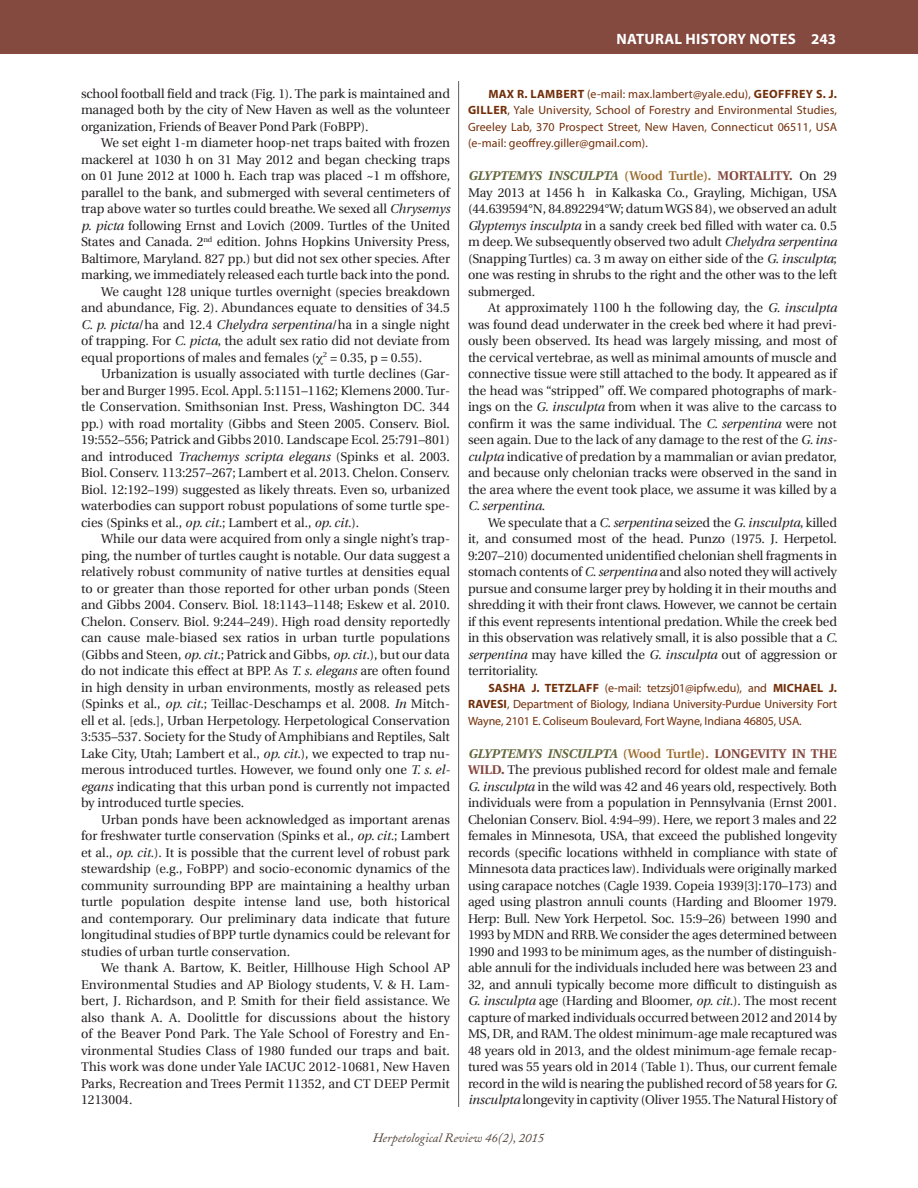
<style>
.page{position:relative;width:918px;height:1188px;background:#fff}
.page>*{position:absolute;margin:0;border:0;box-sizing:border-box;transform-origin:0 0}
.t1{font:700 15px "Myriad Pro";letter-spacing:.02em;color:#fff}
.Nat_Hist_nested_para{font:12.75px/16.5px "Utopia";letter-spacing:-.005em;color:#231f20;text-align:justify}
.t2{font:italic 12.75px "Adobe Caslon";color:#504137}
.Geo_Dist_authors{font:12px/16.5px "Myriad Pro";color:#712e09;text-align:justify}
.s1{color:#504137}
.s2{font-style:italic}
.s3{font-weight:700}
.s4{font-weight:700;font-style:italic;color:#63673c}
.s5{font-weight:600;color:#9a6a2c}
.s6{font-weight:700;color:#84493f}
</style>
<div class="page">
<div style="left:0;top:0;width:918px;height:54px;background:#84493f"></div>
<hr style="left:458px;top:81px;width:1px;height:1026px;background:#5e5e5c">
<p class="t1" style="left:616px;top:29px;width:221px">NATURAL HISTORY NOTES <span class="s1">243</span></p>
<p class="Nat_Hist_nested_para" style="left:81px;top:85px;width:371px">school football field and track (Fig. 1). The park is maintained and managed both by the city of New Haven as well as the volunteer organization, Friends of Beaver Pond Park (FoBPP).</p>
<p class="Nat_Hist_nested_para" style="left:81px;top:135px;width:371px;text-indent:20px">We set eight 1-m diameter hoop-net traps baited with frozen mackerel at 1030 h on 31 May 2012 and began checking traps on 01 June 2012 at 1000 h. Each trap was placed ~1 m offshore, parallel to the bank, and submerged with several centimeters of trap above water so turtles could breathe. We sexed all <span class="s2">Chrysemys p. picta</span> following Ernst and Lovich (2009. Turtles of the United States and Canada. 2<sup>nd</sup> edition. Johns Hopkins University Press, Baltimore, Maryland. 827 pp.) but did not sex other species. After marking, we immediately released each turtle back into the pond.</p>
<p class="Nat_Hist_nested_para" style="left:81px;top:283px;width:371px;text-indent:20px">We caught 128 unique turtles overnight (species breakdown and abundance, Fig. 2). Abundances equate to densities of 34.5<br><span class="s2">C. p. picta</span>/ha and 12.4 <span class="s2">Chelydra serpentina</span>/ha in a single night of trapping. For <span class="s2">C. picta</span>, the adult sex ratio did not deviate from equal proportions of males and females ( <sup>2</sup> = 0.35, p = 0.55).</p>
<p class="Nat_Hist_nested_para" style="left:81px;top:366px;width:371px;text-indent:20px">Urbanization is usually associated with turtle declines (Gar&shy;ber and Burger 1995. Ecol. Appl. 5:1151–1162; Klemens 2000. Tur&shy;tle Conservation. Smithsonian Inst. Press, Washington DC. 344 pp.) with road mortality (Gibbs and Steen 2005. Conserv. Biol.<br>19:552–556; Patrick and Gibbs 2010. Landscape Ecol. 25:791–801) and introduced <span class="s2">Trachemys scripta elegans</span> (Spinks et al. 2003.<br>Biol. Conserv. 113:257–267; Lambert et al. 2013. Chelon. Conserv.<br>Biol. 12:192–199) suggested as likely threats. Even so, urbanized waterbodies can support robust populations of some turtle spe&shy;cies (Spinks et al., <span class="s2">op. cit.</span>; Lambert et al., <span class="s2">op. cit.</span>).</p>
<p class="Nat_Hist_nested_para" style="left:81px;top:531px;width:371px;text-indent:20px">While our data were acquired from only a single night’s trap&shy;ping, the number of turtles caught is notable. Our data suggest a relatively robust community of native turtles at densities equal to or greater than those reported for other urban ponds (Steen and Gibbs 2004. Conserv. Biol. 18:1143–1148; Eskew et al. 2010.<br>Chelon. Conserv. Biol. 9:244–249). High road density reportedly can cause male-biased sex ratios in urban turtle populations (Gibbs and Steen, <span class="s2">op. cit.</span>; Patrick and Gibbs, <span class="s2">op. cit.</span>), but our data do not indicate this effect at BPP. As <span class="s2">T. s. elegans</span> are often found in high density in urban environments, mostly as released pets (Spinks et al., <span class="s2">op. cit.</span>; Teillac-Deschamps et al. 2008. <span class="s2">In</span> Mitch&shy;ell et al. [eds.], Urban Herpetology. Herpetological Conservation 3:535–537. Society for the Study of Amphibians and Reptiles, Salt Lake City, Utah; Lambert et al., <span class="s2">op. cit.</span>), we expected to trap nu&shy;merous introduced turtles. However, we found only one <span class="s2">T. s. el&shy;egans</span> indicating that this urban pond is currently not impacted by introduced turtle species.</p>
<p class="Nat_Hist_nested_para" style="left:81px;top:811px;width:371px;text-indent:20px">Urban ponds have been acknowledged as important arenas for freshwater turtle conservation (Spinks et al., <span class="s2">op. cit.</span>; Lambert et al., <span class="s2">op. cit</span>.). It is possible that the current level of robust park stewardship (e.g., FoBPP) and socio-economic dynamics of the community surrounding BPP are maintaining a healthy urban turtle population despite intense land use, both historical and contemporary. Our preliminary data indicate that future longitudinal studies of BPP turtle dynamics could be relevant for studies of urban turtle conservation.</p>
<p class="Nat_Hist_nested_para" style="left:81px;top:960px;width:371px;text-indent:20px">We thank A. Bartow, K. Beitler, Hillhouse High School AP Environmental Studies and AP Biology students, V. &amp; H. Lam&shy;bert, J. Richardson, and P. Smith for their field assistance. We also thank A. A. Doolittle for discussions about the history of the Beaver Pond Park. The Yale School of Forestry and En&shy;vironmental Studies Class of 1980 funded our traps and bait.<br>This work was done under Yale IACUC 2012-10681, New Haven Parks, Recreation and Trees Permit 11352, and CT DEEP Permit 1213004.</p>
<p class="Geo_Dist_authors" style="left:468px;top:85px;width:371px;text-indent:20px"><span class="s3">MAX R. LAMBERT</span> (e-mail: max.lambert@yale.edu), <span class="s3">GEOFFREY S. J.<br>GILLER</span>, Yale University, School of Forestry and Environmental Studies, Greeley Lab, 370 Prospect Street, New Haven, Connecticut 06511, USA (e-mail: geoffrey.giller@gmail.com).</p>
<p class="Nat_Hist_nested_para" style="left:468px;top:168px;width:371px"><span class="s4">GLYPTEMYS INSCULPTA</span> <span class="s5">(Wood Turtle).</span> <span class="s6">MORTALITY.</span> On 29<br>May 2013 at 1456 h in Kalkaska Co., Grayling, Michigan, USA (44.639594°N, 84.892294°W; datum WGS 84), we observed an adult <span class="s2">Glyptemys insculpta</span> in a sandy creek bed filled with water ca. 0.5 m deep. We subsequently observed two adult <span class="s2">Chelydra serpentina </span>(Snapping Turtles) ca. 3 m away on either side of the <span class="s2">G. insculpta</span>; one was resting in shrubs to the right and the other was to the left submerged.</p>
<p class="Nat_Hist_nested_para" style="left:468px;top:300px;width:370px;text-indent:20px">At approximately 1100 h the following day, the <span class="s2">G. insculpta </span>was found dead underwater in the creek bed where it had previ&shy;ously been observed. Its head was largely missing, and most of the cervical vertebrae, as well as minimal amounts of muscle and connective tissue were still attached to the body. It appeared as if the head was “stripped” off. We compared photographs of mark&shy;ings on the <span class="s2">G. insculpta</span> from when it was alive to the carcass to confirm it was the same individual. The <span class="s2">C. serpentina</span> were not seen again. Due to the lack of any damage to the rest of the <span class="s2">G. ins&shy;culpta</span> indicative of predation by a mammalian or avian predator, and because only chelonian tracks were observed in the sand in the area where the event took place, we assume it was killed by a <span class="s2">C. serpentina</span>.</p>
<p class="Nat_Hist_nested_para" style="left:468px;top:514px;width:371px;text-indent:20px">We speculate that a <span class="s2">C. serpentina</span> seized the <span class="s2">G. insculpta</span>, killed it, and consumed most of the head. Punzo (1975. J. Herpetol.<br>9:207–210) documented unidentified chelonian shell fragments in stomach contents of <span class="s2">C. serpentina</span> and also noted they will actively pursue and consume larger prey by holding it in their mouths and shredding it with their front claws. However, we cannot be certain if this event represents intentional predation. While the creek bed in this observation was relatively small, it is also possible that a <span class="s2">C. serpentina</span> may have killed the <span class="s2">G. insculpta</span> out of aggression or territoriality.</p>
<p class="Geo_Dist_authors" style="left:468px;top:679px;width:370px;text-indent:20px"><span class="s3">SASHA J. TETZLAFF</span> (e-mail: tetzsj01@ipfw.edu), and <span class="s3">MICHAEL J.<br>RAVESI</span>, Department of Biology, Indiana University-Purdue University Fort Wayne, 2101 E. Coliseum Boulevard, Fort Wayne, Indiana 46805, USA.</p>
<p class="Nat_Hist_nested_para" style="left:468px;top:745px;width:371px"><span class="s4">GLYPTEMYS INSCULPTA</span> <span class="s5">(Wood Turtle).</span> <span class="s6">LONGEVITY IN THE WILD.</span> The previous published record for oldest male and female <span class="s2">G. insculpta</span> in the wild was 42 and 46 years old, respectively. Both individuals were from a population in Pennsylvania (Ernst 2001.<br>Chelonian Conserv. Biol. 4:94–99). Here, we report 3 males and 22 females in Minnesota, USA, that exceed the published longevity records (specific locations withheld in compliance with state of Minnesota data practices law). Individuals were originally marked using carapace notches (Cagle 1939. Copeia 1939[3]:170–173) and aged using plastron annuli counts (Harding and Bloomer 1979.<br>Herp: Bull. New York Herpetol. Soc. 15:9–26) between 1990 and 1993 by MDN and RRB. We consider the ages determined between 1990 and 1993 to be minimum ages, as the number of distinguish&shy;able annuli for the individuals included here was between 23 and 32, and annuli typically become more difficult to distinguish as <span class="s2">G. insculpta</span> age (Harding and Bloomer, <span class="s2">op. cit.</span>). The most recent capture of marked individuals occurred between 2012 and 2014 by MS, DR, and RAM. The oldest minimum-age male recaptured was 48 years old in 2013, and the oldest minimum-age female recap&shy;tured was 55 years old in 2014 (Table 1). Thus, our current female record in the wild is nearing the published record of 58 years for <span class="s2">G. insculpta</span> longevity in captivity (Oliver 1955. The Natural History of</p>
<p class="t2" style="left:373px;top:1131px;width:173px">Herpetological Review 46(2), 2015</p>
</div>
